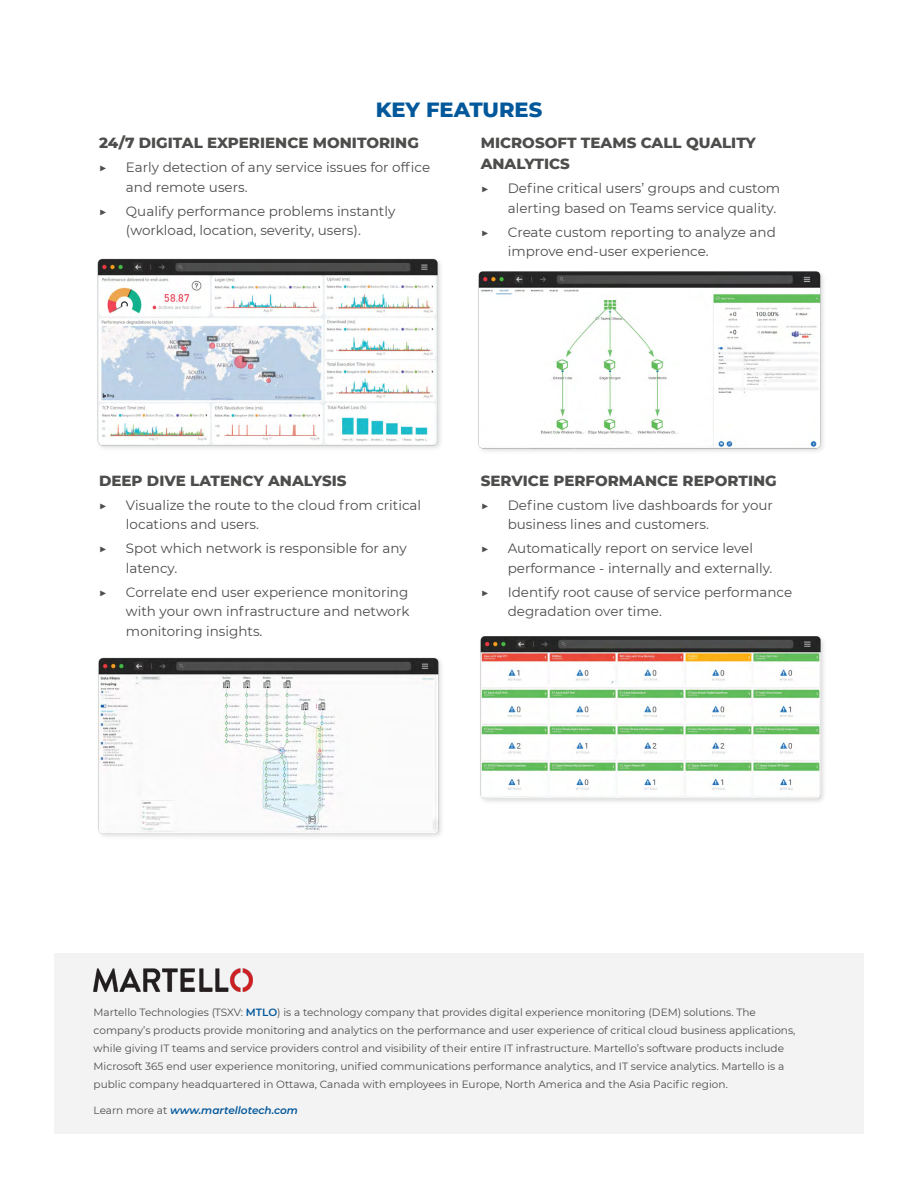
<style>
.page{position:relative;width:918px;height:1188px;background:#fff}
.page>*{position:absolute;margin:0;border:0;box-sizing:border-box;transform-origin:0 0}
.t1{font:800 21px "Montserrat";color:#02589a}
.t2{font:800 15px/21px "Montserrat";color:#4d4d4c}
.t3{font:13.5px/19.5px "Montserrat";color:#4d4d4c}
.t4{font:10.5px/18px "Montserrat";color:#4d4d4c}
.t5{font:italic 600 10.5px "Montserrat";color:#03589b}
.s1{font-weight:600;color:#03589b}
.s2{font-weight:400;font-style:normal;color:#4d4d4c}
</style>
<div class="page">
<div style="left:54px;top:953px;width:810px;height:181px;background:#f3f3f3"></div>
<img style="left:94px;top:968px;width:159px;height:23px">
<img style="left:478px;top:271px;width:346px;height:181px">
<img style="left:98px;top:658px;width:344px;height:179px">
<img style="left:97px;top:258px;width:344px;height:191px">
<img style="left:480px;top:636px;width:344px;height:166px">
<h1 class="t1" style="left:376px;top:94px;width:168px">KEY FEATURES</h1>
<p class="t2" style="left:99px;top:132px;width:321px">24/7 DIGITAL EXPERIENCE MONITORING</p>
<p class="t3" style="left:99px;top:157px;width:10px">▶</p>
<p class="t3" style="left:126px;top:157px;width:306px">Early detection of any service issues for office and remote users.</p>
<p class="t3" style="left:99px;top:201px;width:10px">▶</p>
<p class="t3" style="left:126px;top:201px;width:271px">Qualify performance problems instantly (workload, location, severity, users).</p>
<p class="t2" style="left:481px;top:132px;width:277px">MICROSOFT TEAMS CALL QUALITY<br>ANALYTICS</p>
<p class="t3" style="left:481px;top:178px;width:10px">▶</p>
<p class="t3" style="left:508px;top:178px;width:274px">Define critical users’ groups and custom alerting based on Teams service quality.</p>
<p class="t3" style="left:481px;top:222px;width:10px">▶</p>
<p class="t3" style="left:508px;top:222px;width:270px">Create custom reporting to analyze and improve end-user experience.</p>
<p class="t2" style="left:99px;top:469px;width:249px">DEEP DIVE LATENCY ANALYSIS</p>
<p class="t3" style="left:99px;top:494px;width:10px">▶</p>
<p class="t3" style="left:126px;top:494px;width:297px">Visualize the route to the cloud from critical locations and users.</p>
<p class="t3" style="left:99px;top:538px;width:10px">▶</p>
<p class="t3" style="left:126px;top:538px;width:282px">Spot which network is responsible for any latency.</p>
<p class="t3" style="left:99px;top:581px;width:10px">▶</p>
<p class="t3" style="left:126px;top:581px;width:285px;text-align:justify">Correlate end user experience monitoring with your own infrastructure and network monitoring insights.</p>
<p class="t2" style="left:481px;top:469px;width:297px">SERVICE PERFORMANCE REPORTING</p>
<p class="t3" style="left:481px;top:494px;width:10px">▶</p>
<p class="t3" style="left:508px;top:494px;width:267px">Define custom live dashboards for your business lines and customers.</p>
<p class="t3" style="left:481px;top:538px;width:10px">▶</p>
<p class="t3" style="left:508px;top:538px;width:266px">Automatically report on service level performance - internally and externally.</p>
<p class="t3" style="left:481px;top:581px;width:10px">▶</p>
<p class="t3" style="left:508px;top:581px;width:286px">Identify root cause of service performance degradation over time.</p>
<p class="t4" style="left:94px;top:1003px;width:703px">Martello Technologies (TSXV: <span class="s1">MTLO</span>) is a technology company that provides digital experience monitoring (DEM) solutions. The company’s products provide monitoring and analytics on the performance and user experience of critical cloud business applications, while giving IT teams and service providers control and visibility of their entire IT infrastructure. Martello’s software products include Microsoft 365 end user experience monitoring, unified communications performance analytics, and IT service analytics. Martello is a public company headquartered in Ottawa, Canada with employees in Europe, North America and the Asia Pacific region.</p>
<p class="t5" style="left:94px;top:1103px;width:206px"><span class="s2">Learn more at</span> www.martellotech.com</p>
</div>
